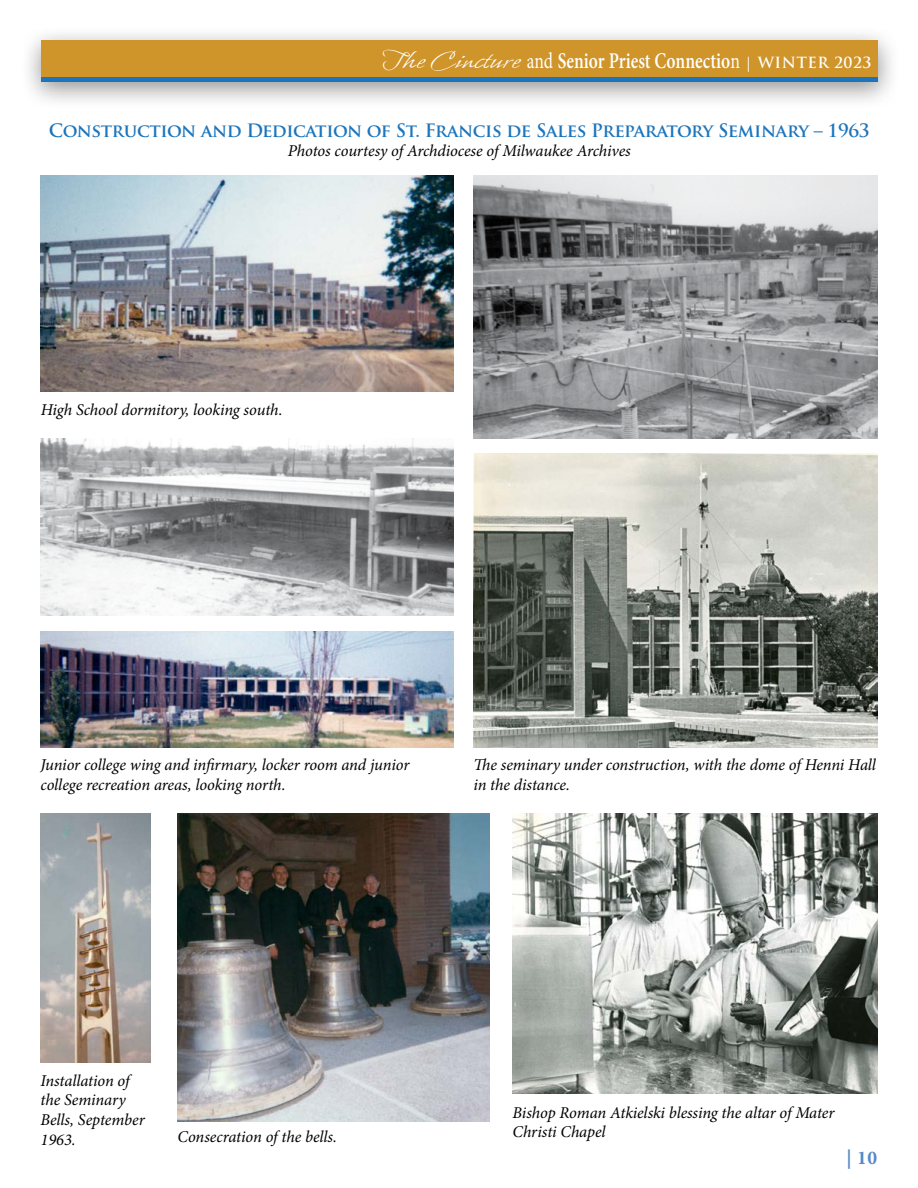
<style>
.page{position:relative;width:918px;height:1188px;background:#fff}
.page>*{position:absolute;margin:0;border:0;box-sizing:border-box;transform-origin:0 0}
.t1{font:600 22.5px "Minion Pro";color:#fff;scale:.78 1}
.t2{font:700 19.5px "Minion Pro";color:#5688c7}
.t3{font:700 18px "Trajan Pro";letter-spacing:-.02em;color:#1c75bc}
.t4{font:italic 16.5px/19.8px "Minion Pro";letter-spacing:-.01em;color:#000}
.s1{font-family:"Whisper ROB";font-weight:400;font-size:30px}
.s2{font-weight:400}
.s3{font-family:"Trajan Pro";font-weight:700;font-size:15px}
</style>
<div class="page">
<div style="left:20px;top:25px;width:880px;height:86px;background:#000;opacity:.42"></div>
<div style="left:41px;top:40px;width:837px;height:42px;background:#cf942a"></div>
<hr style="left:41px;top:78px;width:837px;height:4px;background:#1c75bc">
<img style="left:40px;top:176px;width:414px;height:215px">
<img style="left:40px;top:438px;width:414px;height:178px">
<img style="left:474px;top:176px;width:403px;height:262px">
<img style="left:41px;top:631px;width:413px;height:116px">
<img style="left:473px;top:454px;width:404px;height:293px">
<img style="left:177px;top:813px;width:312px;height:309px">
<img style="left:40px;top:813px;width:111px;height:250px">
<img style="left:513px;top:813px;width:365px;height:281px">
<h1 class="t1" style="left:382px;top:45px;width:629px"><span class="s1">The Cincture</span> <span class="s2">and</span> Senior Priest Connectio<span class="s2">n</span> <span class="s3">| WINTER 2023</span></h1>
<p class="t3" style="left:49px;top:119px;width:822px">Construction and Dedication of St. Francis de Sales Preparatory Seminary – 1963</p>
<p class="t4" style="left:288px;top:141px;width:344px">Photos courtesy of Archdiocese of Milwaukee Archives</p>
<p class="t4" style="left:41px;top:400px;width:243px">High School dormitory, looking south.</p>
<p class="t4" style="left:40px;top:755px;width:370px">Junior college wing and infirmary, locker room and junior college recreation areas, looking north.</p>
<p class="t4" style="left:473px;top:755px;width:404px">The seminary under construction, with the dome of Henni Hall in the distance.</p>
<p class="t4" style="left:40px;top:1070px;width:106px">Installation of the Seminary<br>Bells, September<br>1963.</p>
<p class="t4" style="left:177px;top:1127px;width:161px">Consecration of the bells.</p>
<p class="t4" style="left:513px;top:1102px;width:324px">Bishop Roman Atkielski blessing the altar of Mater<br>Christi Chapel</p>
<p class="t2" style="left:846px;top:1144px;width:33px">| 10</p>
</div>
